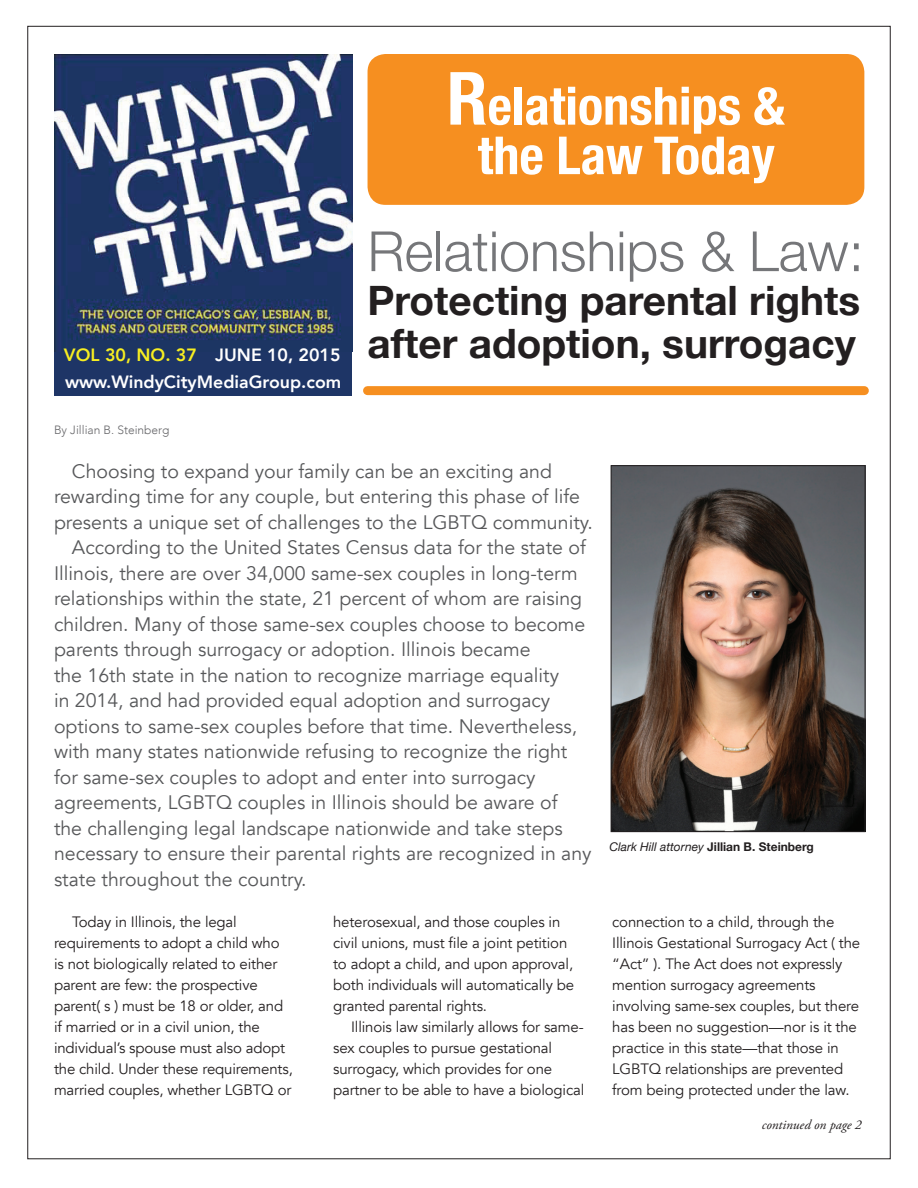
<style>
.page{position:relative;width:918px;height:1188px;background:#fff}
.page>*{position:absolute;margin:0;border:0;box-sizing:border-box;transform-origin:0 0}
.t1{font:300 55.5px "Helvetica Neue";color:#757679}
.t2{font:700 condensed 52.5px/49.5px "Helvetica Neue";color:#fff;text-align:center}
.t3{font:700 40.5px/43.5px "Helvetica Neue";color:#231f20}
.t4{font:19.5px "Avenir";color:#57585a}
.t5{font:800 17.7px "Avenir";color:#fff}
.t6{font:800 17.7px "Avenir";color:#f7ee21}
.t7{font:15px/21px "Avenir";letter-spacing:-.01em;color:#231f20}
.t8{font:italic 13.5px "Adobe Garamond Pro";color:#231f20}
.t9{font:700 12px "Helvetica Neue";color:#231f20}
.t10{font:300 12px "Avenir";color:#67676a}
.s1{font-size:73.5px}
.s2{font-weight:400;font-style:italic}
</style>
<div class="page">
<div style="left:54px;top:54px;width:298px;height:341px;background:#1e3566"></div>
<img style="left:54px;top:54px;width:298px;height:298px">
<img style="left:613px;top:467px;width:250px;height:363px">
<div style="left:611px;top:465px;width:254px;height:367px;border:1px solid #231f20"></div>
<div style="left:368px;top:54px;width:496px;height:151px;background:#f68f20;border-radius:18px"></div>
<div style="left:368px;top:386px;width:496px;height:9px;background:#f68f20"></div>
<p class="t6" style="left:64px;top:341px;width:134px">VOL 30, NO. 37</p>
<p class="t5" style="left:65px;top:368px;width:278px">www.WindyCityMediaGroup.com</p>
<p class="t5" style="left:215px;top:341px;width:127px">JUNE 10, 2015</p>
<h2 class="t2" style="left:447px;top:78px;width:340px"><span class="s1">R</span>elationships &amp; the Law Today</h2>
<h1 class="t1" style="left:368px;top:207px;width:498px">Relationships &amp; Law:</h1>
<h3 class="t3" style="left:368px;top:280px;width:494px">Protecting parental rights after adoption, surrogacy</h3>
<p class="t10" style="left:54px;top:423px;width:117px">By Jillian B. Steinberg</p>
<p class="t4" style="left:72px;top:459px;width:482px">Choosing to expand your family can be an exciting and</p>
<p class="t4" style="left:54px;top:485px;width:528px">rewarding time for any couple, but entering this phase of life</p>
<p class="t4" style="left:54px;top:510px;width:540px">presents a unique set of challenges to the LGBTQ community.</p>
<p class="t4" style="left:72px;top:536px;width:515px">According to the United States Census data for the state of</p>
<p class="t4" style="left:54px;top:561px;width:525px">Illinois, there are over 34,000 same-sex couples in long-term</p>
<p class="t4" style="left:54px;top:587px;width:530px">relationships within the state, 21 percent of whom are raising</p>
<p class="t4" style="left:54px;top:612px;width:533px">children. Many of those same-sex couples choose to become</p>
<p class="t4" style="left:54px;top:638px;width:478px">parents through surrogacy or adoption. Illinois became</p>
<p class="t4" style="left:54px;top:663px;width:507px">the 16th state in the nation to recognize marriage equality</p>
<p class="t4" style="left:54px;top:689px;width:498px">in 2014, and had provided equal adoption and surrogacy</p>
<p class="t4" style="left:54px;top:714px;width:525px">options to same-sex couples before that time. Nevertheless,</p>
<p class="t4" style="left:54px;top:740px;width:515px">with many states nationwide refusing to recognize the right</p>
<p class="t4" style="left:54px;top:765px;width:483px">for same-sex couples to adopt and enter into surrogacy</p>
<p class="t4" style="left:54px;top:791px;width:505px">agreements, LGBTQ couples in Illinois should be aware of</p>
<p class="t4" style="left:54px;top:816px;width:510px">the challenging legal landscape nationwide and take steps</p>
<p class="t4" style="left:54px;top:842px;width:539px">necessary to ensure their parental rights are recognized in any</p>
<p class="t4" style="left:54px;top:867px;width:254px">state throughout the country.</p>
<p class="t7" style="left:54px;top:911px;width:240px;text-indent:18px">Today in Illinois, the legal requirements to adopt a child who is not biologically related to either parent are few: the prospective parent( s ) must be 18 or older, and if married or in a civil union, the individual’s spouse must also adopt the child. Under these requirements, married couples, whether LGBTQ or</p>
<p class="t7" style="left:333px;top:911px;width:243px">heterosexual, and those couples in civil unions, must file a joint petition to adopt a child, and upon approval, both individuals will automatically be granted parental rights.</p>
<p class="t7" style="left:333px;top:1016px;width:253px;text-indent:18px">Illinois law similarly allows for same&shy;sex couples to pursue gestational surrogacy, which provides for one partner to be able to have a biological</p>
<p class="t9" style="left:610px;top:837px;width:206px"><span class="s2">Clark Hill attorney</span> Jillian B. Steinberg</p>
<p class="t7" style="left:612px;top:911px;width:250px">connection to a child, through the Illinois Gestational Surrogacy Act ( the “Act” ). The Act does not expressly mention surrogacy agreements involving same-sex couples, but there has been no suggestion—nor is it the practice in this state—that those in LGBTQ relationships are prevented from being protected under the law.</p>
<p class="t8" style="left:762px;top:1116px;width:101px">continued on page 2</p>
</div>
